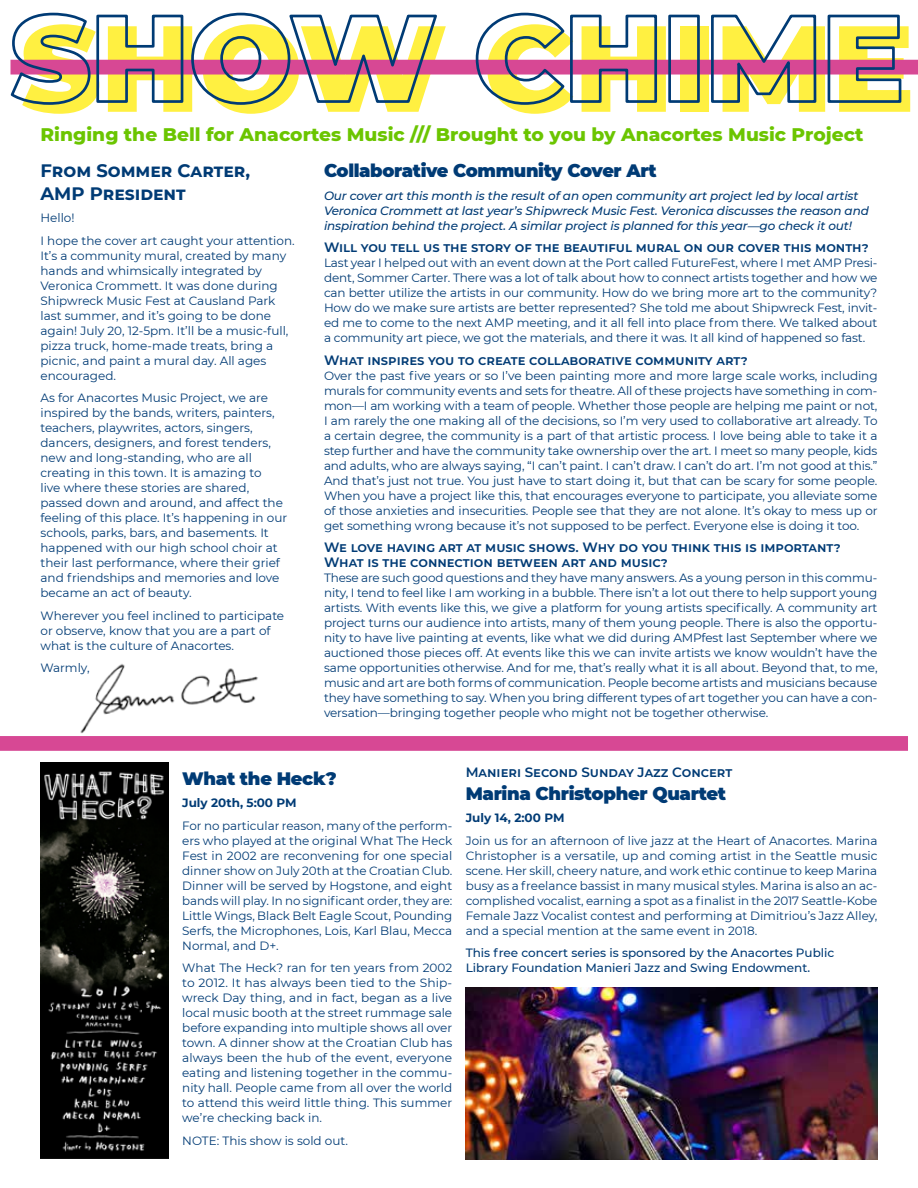
<style>
.page{position:relative;width:918px;height:1188px;background:#fff}
.page>*{position:absolute;margin:0;border:0;box-sizing:border-box;transform-origin:0 0}
.t1{font:900 122.25px "Montserrat";color:#fff041}
.t2{font:800 18.6px "Montserrat";color:#6bc500}
.t3{font:900 18px "Montserrat";letter-spacing:-.02em;color:#003b75}
.t4{font:700 18px/22.5px "Montserrat";color:#003b75}
.t5{font:600 13.5px/15px "Montserrat";color:#003b75}
.t6{font:12px/15px "Montserrat";color:#003b75;text-align:justify}
.t7{font:italic 500 12px/15px "Montserrat";letter-spacing:-.01em;color:#003b75}
.t8{font:500 12px/15px "Montserrat";color:#003b75}
.t9{font:700 12px "Montserrat";color:#003b75}
</style>
<div class="page">
<div style="left:10px;top:60px;width:908px;height:15px;background:#d74894"></div>
<img style="left:80px;top:664px;width:178px;height:70px">
<img style="left:40px;top:762px;width:129px;height:396px">
<svg style="left:10px;top:12px;width:429px;height:93px"></svg>
<svg style="left:474px;top:12px;width:184px;height:93px"></svg>
<div style="left:668px;top:15px;width:32px;height:88px;border:3px solid #003b75"></div>
<svg style="left:710px;top:14px;width:108px;height:89px"></svg>
<svg style="left:826px;top:14px;width:77px;height:89px"></svg>
<img style="left:466px;top:987px;width:412px;height:173px">
<div style="left:0;top:736px;width:908px;height:15px;background:#d74894"></div>
<h1 class="t1" style="left:21px;top:-7px;width:895px">SHOW CHIME</h1>
<h2 class="t2" style="left:40px;top:123px;width:824px">Ringing the Bell for Anacortes Music /// Brought to you by Anacortes Music Project</h2>
<h3 class="t4" style="left:40px;top:159px;width:211px">From Sommer Carter,<br>AMP President</h3>
<p class="t6" style="left:40px;top:206px;width:256px;line-height:22.5px">Hello!<br>I hope the cover art caught your attention.</p>
<p class="t6" style="left:40px;top:248px;width:249px;text-align:left">It’s a community mural, created by many hands and whimsically integrated by Veronica Crommett. It was done during Shipwreck Music Fest at Causland Park last summer, and it’s going to be done again! July 20, 12-5pm. It’ll be a music-full, pizza truck, home-made treats, bring a picnic, and paint a mural day. All ages encouraged.</p>
<p class="t6" style="left:40px;top:390px;width:248px;text-align:left">As for Anacortes Music Project, we are inspired by the bands, writers, painters, teachers, playwrites, actors, singers, dancers, designers, and forest tenders, new and long-standing, who are all creating in this town. It is amazing to<br>live where these stories are shared, passed down and around, and affect the feeling of this place. It’s happening in our schools, parks, bars, and basements. It happened with our high school choir at their last performance, where their grief and friendships and memories and love became an act of beauty.</p>
<p class="t6" style="left:40px;top:608px;width:245px;text-align:left">Wherever you feel inclined to participate or observe, know that you are a part of what is the culture of Anacortes.</p>
<p class="t6" style="left:40px;top:660px;width:51px">Warmly,</p>
<h3 class="t3" style="left:324px;top:160px;width:334px">Collaborative Community Cover Art</h3>
<p class="t7" style="left:324px;top:188px;width:546px">Our cover art this month is the result of an open community art project led by local artist<br>Veronica Crommett at last year’s Shipwreck Music Fest. Veronica discusses the reason and inspiration behind the project. A similar project is planned for this year—go check it out!</p>
<p class="t5" style="left:324px;top:240px;width:546px">Will you tell us the story of the beautiful mural on our cover this month?</p>
<p class="t6" style="left:324px;top:255px;width:555px">Last year I helped out with an event down at the Port called FutureFest, where I met AMP Presi&shy;dent, Sommer Carter. There was a lot of talk about how to connect artists together and how we can better utilize the artists in our community. How do we bring more art to the community?<br>How do we make sure artists are better represented? She told me about Shipwreck Fest, invit&shy;ed me to come to the next AMP meeting, and it all fell into place from there. We talked about a community art piece, we got the materials, and there it was. It all kind of happened so fast.</p>
<p class="t5" style="left:324px;top:352px;width:426px">What inspires you to create collaborative community art?</p>
<p class="t6" style="left:324px;top:368px;width:555px">Over the past five years or so I’ve been painting more and more large scale works, including murals for community events and sets for theatre. All of these projects have something in com&shy;mon—I am working with a team of people. Whether those people are helping me paint or not, I am rarely the one making all of the decisions, so I’m very used to collaborative art already. To a certain degree, the community is a part of that artistic process. I love being able to take it a step further and have the community take ownership over the art. I meet so many people, kids and adults, who are always saying, “I can’t paint. I can’t draw. I can’t do art. I’m not good at this.” And that’s just not true. You just have to start doing it, but that can be scary for some people.<br>When you have a project like this, that encourages everyone to participate, you alleviate some of those anxieties and insecurities. People see that they are not alone. It’s okay to mess up or get something wrong because it’s not supposed to be perfect. Everyone else is doing it too.</p>
<p class="t5" style="left:324px;top:540px;width:518px">We love having art at music shows. Why do you think this is important?<br>What is the connection between art and music?</p>
<p class="t6" style="left:324px;top:570px;width:555px">These are such good questions and they have many answers. As a young person in this commu&shy;nity, I tend to feel like I am working in a bubble. There isn’t a lot out there to help support young artists. With events like this, we give a platform for young artists specifically. A community art project turns our audience into artists, many of them young people. There is also the opportu&shy;nity to have live painting at events, like what we did during AMPfest last September where we auctioned those pieces off. At events like this we can invite artists we know wouldn’t have the same opportunities otherwise. And for me, that’s really what it is all about. Beyond that, to me, music and art are both forms of communication. People become artists and musicians because they have something to say. When you bring different types of art together you can have a con&shy;versation—bringing together people who might not be together otherwise.</p>
<h3 class="t3" style="left:182px;top:767px;width:156px">What the Heck?</h3>
<p class="t9" style="left:182px;top:795px;width:116px">July 20th, 5:00 PM</p>
<p class="t6" style="left:182px;top:818px;width:272px">For no particular reason, many of the perform&shy;ers who played at the original What The Heck Fest in 2002 are reconvening for one special dinner show on July 20th at the Croatian Club.<br>Dinner will be served by Hogstone, and eight bands will play. In no significant order, they are:<br>Little Wings, Black Belt Eagle Scout, Pounding Serfs, the Microphones, Lois, Karl Blau, Mecca Normal, and D+.</p>
<p class="t6" style="left:182px;top:960px;width:272px">What The Heck? ran for ten years from 2002 to 2012. It has always been tied to the Ship&shy;wreck Day thing, and in fact, began as a live local music booth at the street rummage sale before expanding into multiple shows all over town. A dinner show at the Croatian Club has always been the hub of the event, everyone eating and listening together in the commu&shy;nity hall. People came from all over the world to attend this weird little thing. This summer we’re checking back in.</p>
<p class="t6" style="left:182px;top:1133px;width:167px">NOTE: This show is sold out.</p>
<p class="t5" style="left:466px;top:765px;width:267px">Manieri Second Sunday Jazz Concert</p>
<h3 class="t3" style="left:466px;top:782px;width:262px">Marina Christopher Quartet</h3>
<p class="t9" style="left:466px;top:810px;width:100px">July 14, 2:00 PM</p>
<p class="t6" style="left:466px;top:833px;width:413px">Join us for an afternoon of live jazz at the Heart of Anacortes. Marina Christopher is a versatile, up and coming artist in the Seattle music scene. Her skill, cheery nature, and work ethic continue to keep Marina busy as a freelance bassist in many musical styles. Marina is also an ac&shy;complished vocalist, earning a spot as a finalist in the 2017 Seattle-Kobe Female Jazz Vocalist contest and performing at Dimitriou’s Jazz Alley, and a special mention at the same event in 2018.</p>
<p class="t8" style="left:466px;top:945px;width:370px">This free concert series is sponsored by the Anacortes Public<br>Library Foundation Manieri Jazz and Swing Endowment.</p>
</div>
